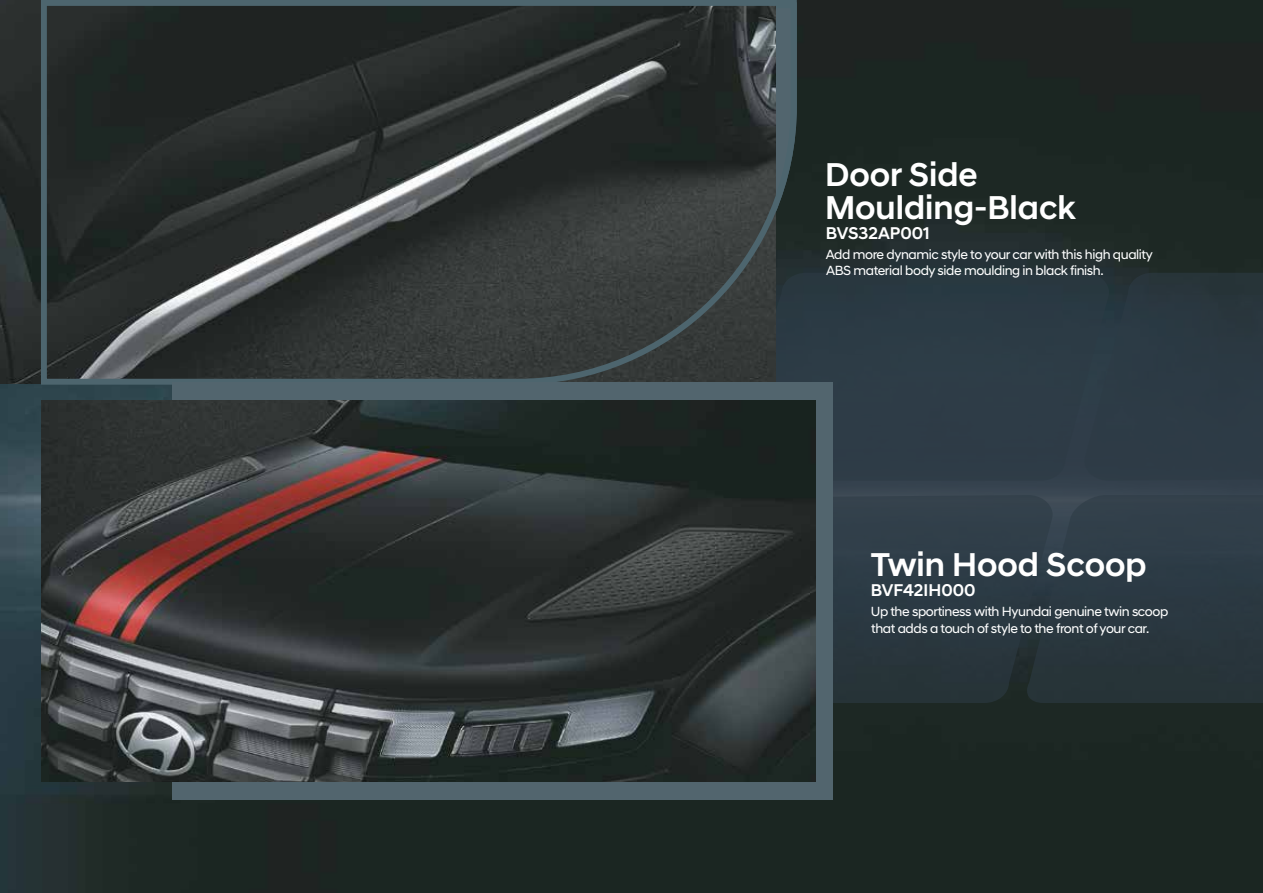
<style>
.page{position:relative;width:1263px;height:893px;background:#fff}
.page>*{position:absolute;margin:0;border:0;box-sizing:border-box;transform-origin:0 0}
.t1{font:500 33.6px/33.8px "Hyundai Sans Head";color:#fff}
.t2{font:500 17.4px "Hyundai Sans Head";color:#fff}
.t3{font:13.5px/16.2px "Hyundai Sans Head";letter-spacing:-.03em;color:#fff}
</style>
<div class="page">
<img style="left:0;top:0;width:1263px;height:893px">
<svg style="left:1053px;top:495px;width:210px;height:208px;background:#2c3942"></svg>
<svg style="left:833px;top:495px;width:220px;height:208px;background:#2b3942"></svg>
<svg style="left:1109px;top:273px;width:154px;height:208px;background:#2b3942"></svg>
<div style="left:800px;top:273px;width:309px;height:208px;background:#2d3c46"></div>
<img style="left:0;top:1px;width:38px;height:382px">
<svg style="left:38px;top:0;width:762px;height:388px;background:#333838"></svg>
<div style="left:173px;top:383px;width:660px;height:417px;background:#52656e"></div>
<img style="left:41px;top:400px;width:774px;height:382px">
<h1 class="t1" style="left:825px;top:157px;width:252px">Door Side<br>Moulding-Black</h1>
<p class="t2" style="left:826px;top:223px;width:105px">BVS32AP001</p>
<p class="t3" style="left:826px;top:246px;width:328px">Add more dynamic style to your car with this high quality<br>ABS material body side moulding in black finish.</p>
<h1 class="t1" style="left:871px;top:548px;width:277px">Twin Hood Scoop</h1>
<p class="t2" style="left:871px;top:580px;width:106px">BVF42IH000</p>
<p class="t3" style="left:871px;top:604px;width:299px">Up the sportiness with Hyundai genuine twin scoop that adds a touch of style to the front of your car.</p>
</div>
